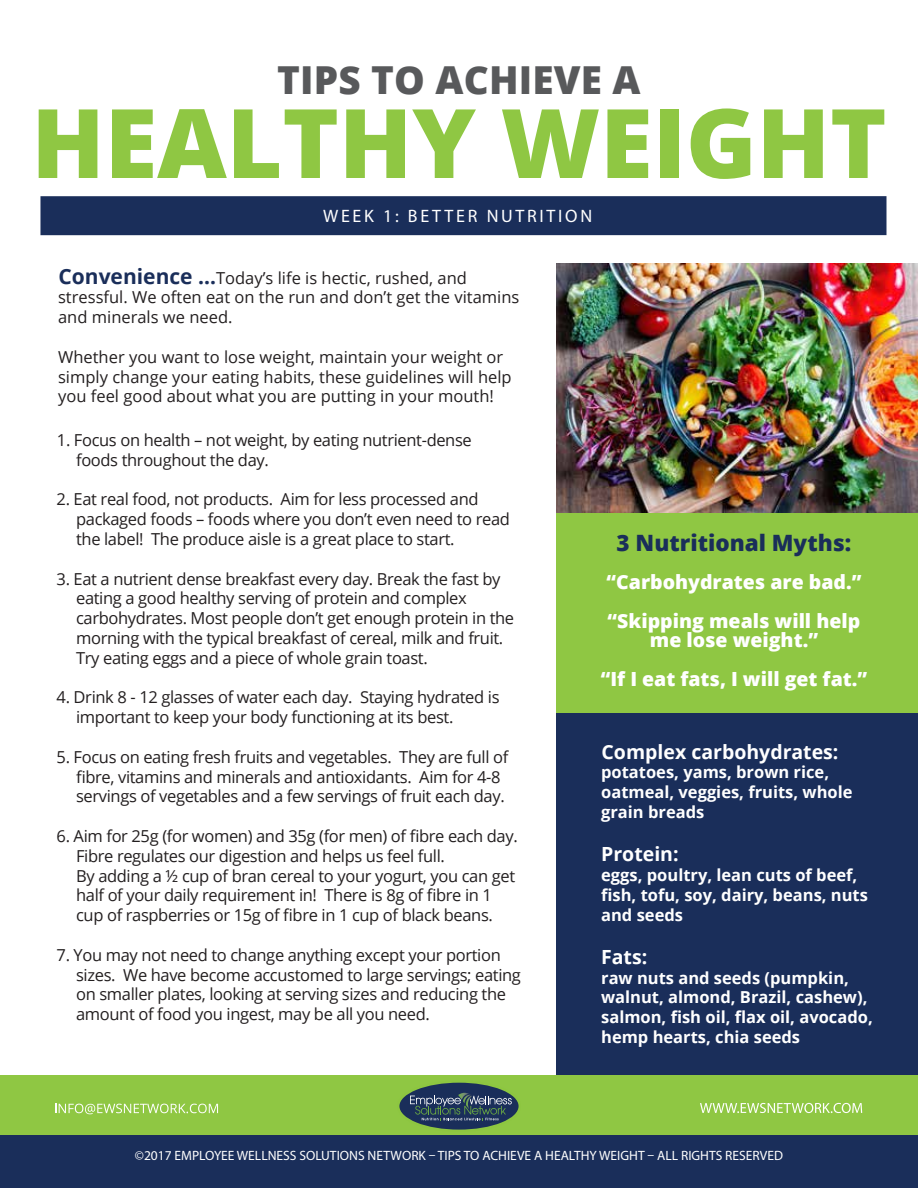
<style>
.page{position:relative;width:918px;height:1188px;background:#fff}
.page>*{position:absolute;margin:0;border:0;box-sizing:border-box;transform-origin:0 0}
.t1{font:800 96px "Open Sans";color:#8fc743}
.t2{font:800 38.55px "Open Sans";letter-spacing:.005em;color:#58595b}
.t3{font:800 22.5px "Open Sans";color:#1a2e5a}
.t4{font:800 19.5px/39px "Open Sans";color:#fff}
.t5{font:700 19.5px "Open Sans";color:#fff}
.t6{font:18px "Myriad Pro";letter-spacing:.15em;color:#fff}
.t7{font:16.5px/19.8px "Open Sans";letter-spacing:-.02em;color:#231f20}
.t8{font:16.5px/19.8px "Open Sans";color:#231f20}
.t9{font:700 16.5px/19.8px "Open Sans";color:#fff}
.t10{font:13.5px "Myriad Pro";color:#fff}
.s1{font-weight:700;font-size:21px;color:#1a2e5a}
</style>
<div class="page">
<img style="left:556px;top:263px;width:362px;height:250px">
<div style="left:556px;top:712px;width:362px;height:364px;background:#1a2e5a"></div>
<div style="left:556px;top:513px;width:362px;height:200px;background:#8fc743"></div>
<div style="left:40px;top:196px;width:847px;height:39px;background:#1a2e5a"></div>
<div style="left:0;top:1076px;width:918px;height:87px;background:#8fc743"></div>
<div style="left:0;top:1136px;width:918px;height:52px;background:#1a2e5a"></div>
<svg style="left:55px;top:1104px;width:163px;height:10px"></svg>
<svg style="left:700px;top:1103px;width:162px;height:10px"></svg>
<svg style="left:399px;top:1082px;width:120px;height:48px"></svg>
<h2 class="t2" style="left:277px;top:51px;width:365px">TIPS TO ACHIEVE A</h2>
<h1 class="t1" style="left:31px;top:70px;width:857px">HEALTHY WEIGHT</h1>
<p class="t6" style="left:323px;top:205px;width:271px">WEEK 1: BETTER NUTRITION</p>
<p class="t8" style="left:58px;top:267px;width:463px"><span class="s1">Convenience …</span>Today’s life is hectic, rushed, and stressful. We often eat on the run and don’t get the vitamins and minerals we need.</p>
<p class="t8" style="left:58px;top:346px;width:455px">Whether you want to lose weight, maintain your weight or simply change your eating habits, these guidelines will help you feel good about what you are putting in your mouth!</p>
<p class="t7" style="left:76px;top:430px;width:397px;text-indent:-19px">1. Focus on health – not weight, by eating nutrient-dense foods throughout the day.</p>
<p class="t7" style="left:76px;top:489px;width:435px;text-indent:-20px">2. Eat real food, not products. Aim for less processed and packaged foods – foods where you don’t even need to read the label! The produce aisle is a great place to start.</p>
<p class="t7" style="left:76px;top:568px;width:440px;text-indent:-20px">3. Eat a nutrient dense breakfast every day. Break the fast by eating a good healthy serving of protein and complex carbohydrates. Most people don’t get enough protein in the morning with the typical breakfast of cereal, milk and fruit.<br>Try eating eggs and a piece of whole grain toast.</p>
<p class="t7" style="left:76px;top:687px;width:425px;text-indent:-20px">4. Drink 8 - 12 glasses of water each day. Staying hydrated is important to keep your body functioning at its best.</p>
<p class="t7" style="left:76px;top:746px;width:434px;text-indent:-20px">5. Focus on eating fresh fruits and vegetables. They are full of fibre, vitamins and minerals and antioxidants. Aim for 4-8 servings of vegetables and a few servings of fruit each day.</p>
<p class="t7" style="left:76px;top:826px;width:443px;text-indent:-20px">6. Aim for 25g (for women) and 35g (for men) of fibre each day.<br>Fibre regulates our digestion and helps us feel full.<br>By adding a ½ cup of bran cereal to your yogurt, you can get half of your daily requirement in! There is 8g of fibre in 1 cup of raspberries or 15g of fibre in 1 cup of black beans.</p>
<p class="t7" style="left:76px;top:944px;width:446px;text-indent:-20px">7. You may not need to change anything except your portion sizes. We have become accustomed to large servings; eating on smaller plates, looking at serving sizes and reducing the amount of food you ingest, may be all you need.</p>
<h3 class="t3" style="left:617px;top:526px;width:236px">3 Nutritional Myths:</h3>
<p class="t4" style="left:606px;top:561px;width:256px">“Carbohydrates are bad.” “Skipping meals will help</p>
<p class="t4" style="left:601px;top:619px;width:268px;text-align:center">me lose weight.”<br>“If I eat fats, I will get fat.”</p>
<p class="t5" style="left:602px;top:738px;width:238px">Complex carbohydrates:</p>
<p class="t9" style="left:601px;top:762px;width:253px">potatoes, yams, brown rice, oatmeal, veggies, fruits, whole grain breads</p>
<p class="t5" style="left:601px;top:840px;width:79px">Protein:</p>
<p class="t9" style="left:601px;top:865px;width:268px">eggs, poultry, lean cuts of beef, fish, tofu, soy, dairy, beans, nuts and seeds</p>
<p class="t5" style="left:601px;top:943px;width:48px">Fats:</p>
<p class="t9" style="left:601px;top:967px;width:273px">raw nuts and seeds (pumpkin, walnut, almond, Brazil, cashew), salmon, fish oil, flax oil, avocado, hemp hearts, chia seeds</p>
<p class="t10" style="left:135px;top:1147px;width:650px">©2017 EMPLOYEE WELLNESS SOLUTIONS NETWORK – TIPS TO ACHIEVE A HEALTHY WEIGHT – ALL RIGHTS RESERVED</p>
</div>
